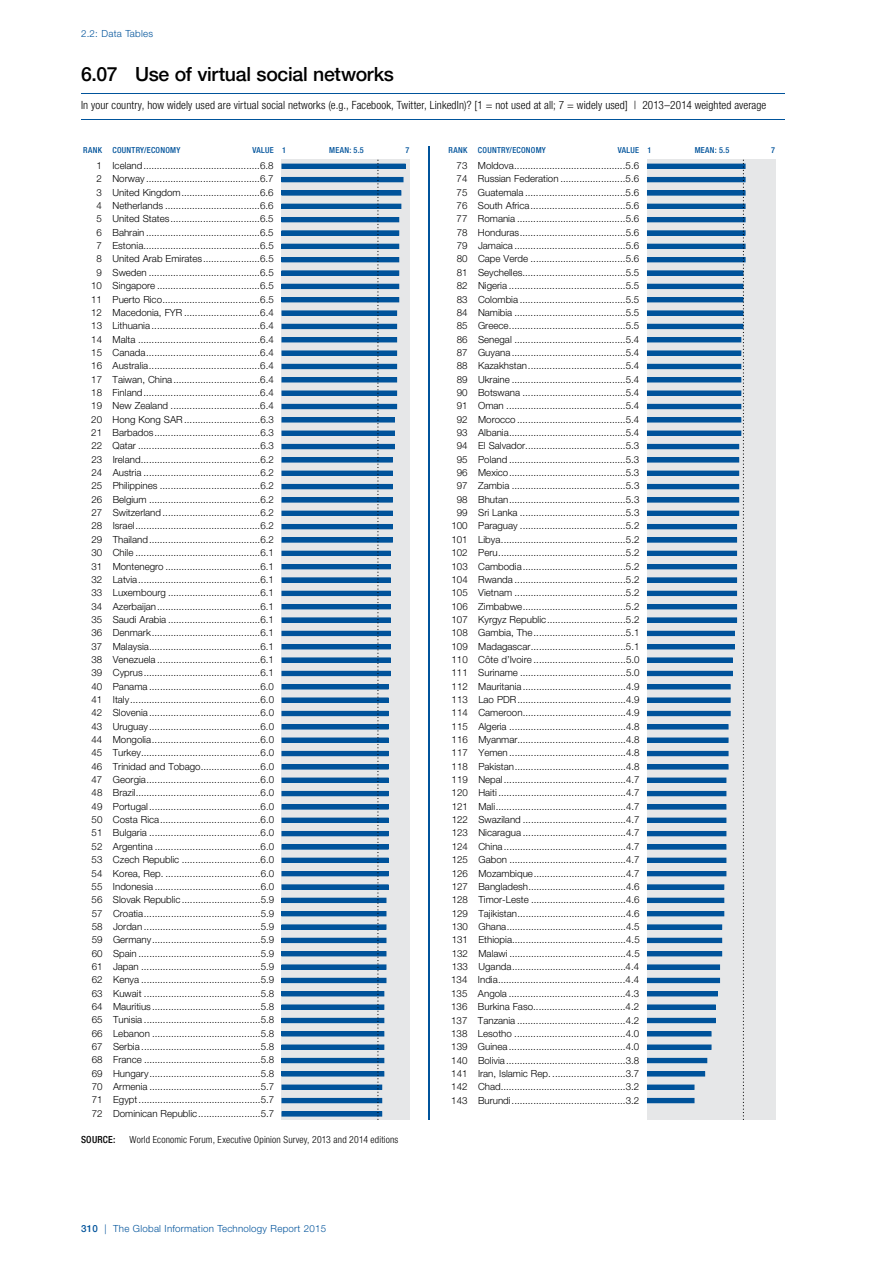
<style>
.page{position:relative;width:893px;height:1263px;background:#fff}
.page>*{position:absolute;margin:0;border:0;box-sizing:border-box;transform-origin:0 0}
.t1{font:500 19.5px "Helvetica Neue LT Pro";letter-spacing:-.015em;color:#000}
.t2{font:300 condensed 11.25px "Helvetica Neue LT Pro";letter-spacing:.01em;color:#000}
.t3{font:300 9.75px/13.4px "Helvetica Neue LT Pro";color:#000;text-align:center}
.t4{font:300 condensed 9.75px "Helvetica Neue LT Pro";letter-spacing:.015em;color:#000}
.t5{font:300 9.75px "Helvetica Neue LT Pro";letter-spacing:.025em;color:#00539b}
.t6{font:500 condensed 9.75px "Helvetica Neue LT Pro";letter-spacing:.025em;color:#000}
.t7{font:500 condensed 8.25px "Helvetica Neue LT Pro";letter-spacing:.03em;color:#00539b}
.s1{font-weight:500}
</style>
<div class="page">
<hr style="left:81px;top:93px;width:704px;height:1px;background:#00539b">
<hr style="left:81px;top:119px;width:704px;height:1px;background:#00539b">
<hr style="left:428px;top:146px;width:2px;height:974px;background:#00539b">
<div style="left:281px;top:160px;width:129px;height:960px;background:#e6e7e8"></div>
<div style="left:647px;top:160px;width:128px;height:960px;background:#e6e7e8"></div>
<svg style="left:647px;top:160px;width:99px;height:960px"></svg>
<svg style="left:281px;top:160px;width:125px;height:960px"></svg>
<p class="t5" style="left:81px;top:27px;width:74px">2.2: Data Tables</p>
<h1 class="t1" style="left:81px;top:63px;width:314px">6.07 Use of virtual social networks</h1>
<p class="t2" style="left:81px;top:99px;width:687px">In your country, how widely used are virtual social networks (e.g., Facebook, Twitter, LinkedIn)? [1 = not used at all; 7 = widely used] | 2013–2014 weighted average</p>
<p class="t7" style="left:83px;top:145px;width:20px">RANK</p>
<p class="t7" style="left:112px;top:145px;width:70px">COUNTRY/ECONOMY</p>
<p class="t7" style="left:252px;top:145px;width:35px">VALUE 1</p>
<p class="t7" style="left:329px;top:145px;width:36px">MEAN: 5.5</p>
<p class="t7" style="left:406px;top:145px;width:5px">7</p>
<p class="t3" style="left:91px;top:159px;width:185px">1 Iceland...........................................6.8<br>2 Norway ..........................................6.7<br>3 United Kingdom.............................6.6<br>4 Netherlands ...................................6.6<br>5 United States.................................6.5<br>6 Bahrain ..........................................6.5<br>7 Estonia...........................................6.5<br>8 United Arab Emirates.....................6.5<br>9 Sweden .........................................6.5<br>10 Singapore ......................................6.5<br>11 Puerto Rico....................................6.5<br>12 Macedonia, FYR ............................6.4<br>13 Lithuania ........................................6.4<br>14 Malta .............................................6.4<br>15 Canada..........................................6.4<br>16 Australia.........................................6.4<br>17 Taiwan, China................................6.4<br>18 Finland...........................................6.4<br>19 New Zealand .................................6.4<br>20 Hong Kong SAR............................6.3<br>21 Barbados.......................................6.3<br>22 Qatar .............................................6.3<br>23 Ireland............................................6.2<br>24 Austria ...........................................6.2<br>25 Philippines .....................................6.2<br>26 Belgium .........................................6.2<br>27 Switzerland ....................................6.2<br>28 Israel..............................................6.2<br>29 Thailand.........................................6.2<br>30 Chile ..............................................6.1<br>31 Montenegro ...................................6.1<br>32 Latvia.............................................6.1<br>33 Luxembourg ..................................6.1<br>34 Azerbaijan......................................6.1<br>35 Saudi Arabia ..................................6.1<br>36 Denmark........................................6.1<br>37 Malaysia.........................................6.1<br>38 Venezuela ......................................6.1<br>39 Cyprus...........................................6.1<br>40 Panama .........................................6.0<br>41 Italy................................................6.0<br>42 Slovenia .........................................6.0<br>43 Uruguay.........................................6.0<br>44 Mongolia........................................6.0<br>45 Turkey............................................6.0<br>46 Trinidad and Tobago......................6.0<br>47 Georgia..........................................6.0<br>48 Brazil..............................................6.0<br>49 Portugal.........................................6.0<br>50 Costa Rica.....................................6.0<br>51 Bulgaria .........................................6.0<br>52 Argentina .......................................6.0<br>53 Czech Republic .............................6.0<br>54 Korea, Rep. ...................................6.0<br>55 Indonesia .......................................6.0<br>56 Slovak Republic .............................5.9<br>57 Croatia...........................................5.9<br>58 Jordan ...........................................5.9<br>59 Germany........................................5.9<br>60 Spain .............................................5.9<br>61 Japan ............................................5.9<br>62 Kenya ............................................5.9<br>63 Kuwait ...........................................5.8<br>64 Mauritius........................................5.8<br>65 Tunisia ...........................................5.8<br>66 Lebanon ........................................5.8<br>67 Serbia ............................................5.8<br>68 France ...........................................5.8<br>69 Hungary.........................................5.8<br>70 Armenia .........................................5.7<br>71 Egypt.............................................5.7<br>72 Dominican Republic.......................5.7</p>
<p class="t6" style="left:81px;top:1134px;width:36px">SOURCE:</p>
<p class="t4" style="left:130px;top:1134px;width:270px">World Economic Forum, Executive Opinion Survey, 2013 and 2014 editions</p>
<p class="t5" style="left:81px;top:1223px;width:247px"><span class="s1">310</span> | The Global Information Technology Report 2015</p>
<p class="t7" style="left:449px;top:145px;width:20px">RANK</p>
<p class="t7" style="left:478px;top:145px;width:70px">COUNTRY/ECONOMY</p>
<p class="t7" style="left:618px;top:145px;width:35px">VALUE 1</p>
<p class="t7" style="left:695px;top:145px;width:36px">MEAN: 5.5</p>
<p class="t7" style="left:771px;top:145px;width:5px">7</p>
<p class="t3" style="left:451px;top:159px;width:190px">73 Moldova.........................................5.6<br>74 Russian Federation ........................5.6<br>75 Guatemala .....................................5.6<br>76 South Africa...................................5.6<br>77 Romania ........................................5.6<br>78 Honduras.......................................5.6<br>79 Jamaica .........................................5.6<br>80 Cape Verde ...................................5.6<br>81 Seychelles......................................5.5<br>82 Nigeria ...........................................5.5<br>83 Colombia .......................................5.5<br>84 Namibia .........................................5.5<br>85 Greece...........................................5.5<br>86 Senegal .........................................5.4<br>87 Guyana ..........................................5.4<br>88 Kazakhstan....................................5.4<br>89 Ukraine ..........................................5.4<br>90 Botswana ......................................5.4<br>91 Oman ............................................5.4<br>92 Morocco ........................................5.4<br>93 Albania...........................................5.4<br>94 El Salvador.....................................5.3<br>95 Poland ...........................................5.3<br>96 Mexico...........................................5.3<br>97 Zambia ..........................................5.3<br>98 Bhutan...........................................5.3<br>99 Sri Lanka .......................................5.3<br>100 Paraguay .......................................5.2<br>101 Libya..............................................5.2<br>102 Peru...............................................5.2<br>103 Cambodia......................................5.2<br>104 Rwanda .........................................5.2<br>105 Vietnam .........................................5.2<br>106 Zimbabwe......................................5.2<br>107 Kyrgyz Republic.............................5.2<br>108 Gambia, The..................................5.1<br>109 Madagascar...................................5.1<br>110 Côte d’Ivoire ..................................5.0<br>111 Suriname .......................................5.0<br>112 Mauritania......................................4.9<br>113 Lao PDR........................................4.9<br>114 Cameroon......................................4.9<br>115 Algeria ...........................................4.8<br>116 Myanmar........................................4.8<br>117 Yemen ...........................................4.8<br>118 Pakistan.........................................4.8<br>119 Nepal.............................................4.7<br>120 Haiti ...............................................4.7<br>121 Mali................................................4.7<br>122 Swaziland ......................................4.7<br>123 Nicaragua ......................................4.7<br>124 China .............................................4.7<br>125 Gabon ...........................................4.7<br>126 Mozambique..................................4.7<br>127 Bangladesh....................................4.6<br>128 Timor-Leste ...................................4.6<br>129 Tajikistan........................................4.6<br>130 Ghana............................................4.5<br>131 Ethiopia..........................................4.5<br>132 Malawi ...........................................4.5<br>133 Uganda..........................................4.4<br>134 India...............................................4.4<br>135 Angola ...........................................4.3<br>136 Burkina Faso..................................4.2<br>137 Tanzania ........................................4.2<br>138 Lesotho .........................................4.0<br>139 Guinea ...........................................4.0<br>140 Bolivia ............................................3.8<br>141 Iran, Islamic Rep. ...........................3.7<br>142 Chad..............................................3.2<br>143 Burundi..........................................3.2</p>
</div>
